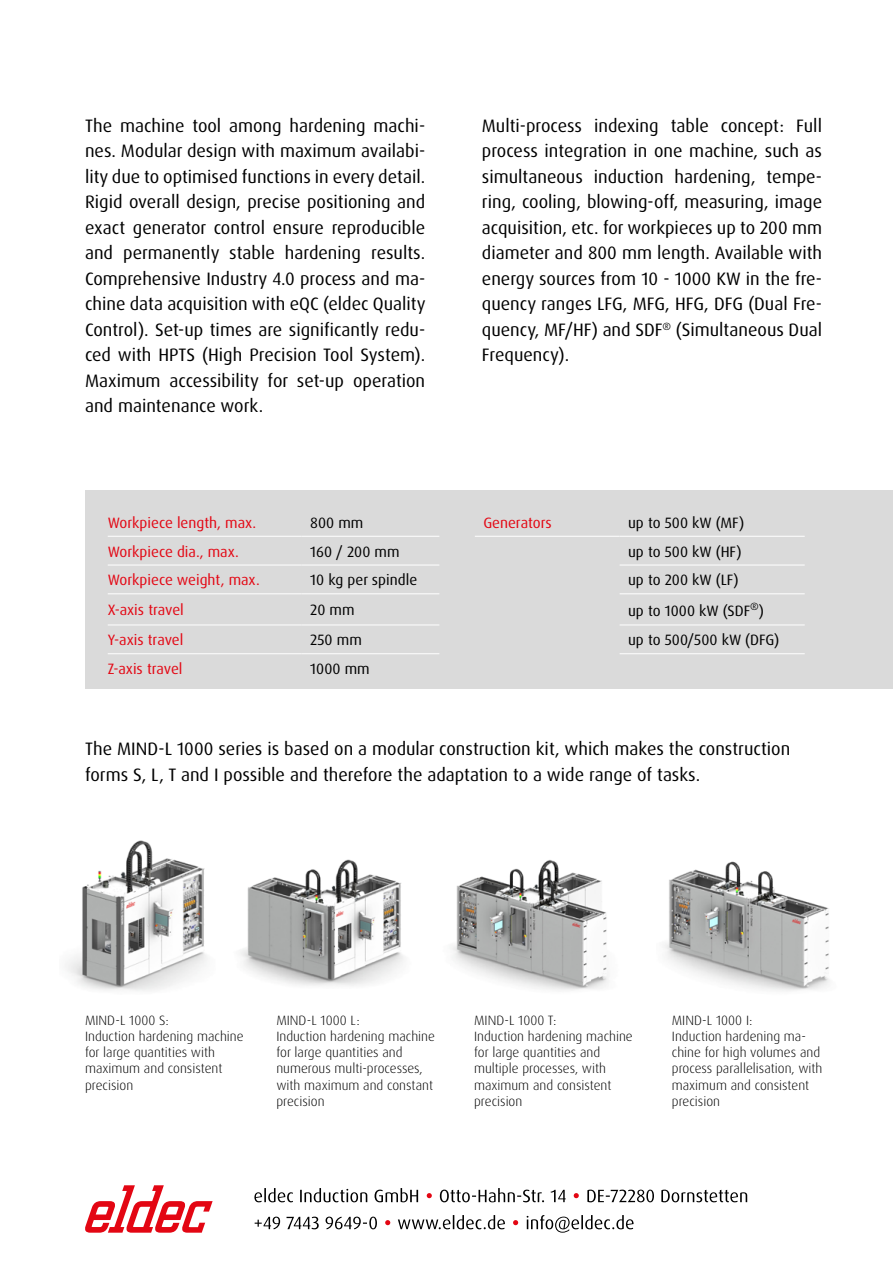
<style>
.page{position:relative;width:893px;height:1263px;background:#fff}
.page>*{position:absolute;margin:0;border:0;box-sizing:border-box;transform-origin:0 0}
.t1{font:18px/25.5px "Dax OT";color:#000;text-align:justify}
.t2{font:15px "Dax OT";color:#000}
.t3{font:15px "Dax OT";color:#e30613}
.t4{font:300 13.5px/16.2px "Dax OT";color:#000}
</style>
<div class="page">
<svg style="left:85px;top:1185px;width:128px;height:48px"></svg>
<svg style="left:527px;top:1215px;width:107px;height:18px"></svg>
<svg style="left:513px;top:1220px;width:5px;height:5px"></svg>
<svg style="left:398px;top:1215px;width:107px;height:14px"></svg>
<svg style="left:385px;top:1220px;width:5px;height:5px"></svg>
<svg style="left:255px;top:1216px;width:122px;height:13px"></svg>
<svg style="left:587px;top:1189px;width:160px;height:13px"></svg>
<svg style="left:574px;top:1193px;width:5px;height:5px"></svg>
<svg style="left:440px;top:1188px;width:126px;height:14px"></svg>
<svg style="left:427px;top:1193px;width:5px;height:5px"></svg>
<svg style="left:254px;top:1188px;width:164px;height:14px"></svg>
<div style="left:85px;top:490px;width:808px;height:199px;background:#dadada"></div>
<hr style="left:620px;top:536px;width:185px;height:1px;background:#fff">
<hr style="left:620px;top:565px;width:185px;height:1px;background:#fff">
<hr style="left:620px;top:593px;width:185px;height:1px;background:#fff">
<hr style="left:620px;top:625px;width:185px;height:1px;background:#fff">
<hr style="left:620px;top:653px;width:185px;height:1px;background:#fff">
<hr style="left:108px;top:536px;width:194px;height:1px;background:#fff">
<hr style="left:302px;top:536px;width:137px;height:1px;background:#fff">
<hr style="left:475px;top:536px;width:145px;height:1px;background:#fff">
<hr style="left:108px;top:565px;width:194px;height:1px;background:#fff">
<hr style="left:302px;top:565px;width:137px;height:1px;background:#fff">
<hr style="left:108px;top:593px;width:194px;height:1px;background:#fff">
<hr style="left:302px;top:593px;width:137px;height:1px;background:#fff">
<hr style="left:108px;top:625px;width:194px;height:1px;background:#fff">
<hr style="left:302px;top:625px;width:137px;height:1px;background:#fff">
<hr style="left:108px;top:653px;width:194px;height:1px;background:#fff">
<hr style="left:302px;top:653px;width:137px;height:1px;background:#fff">
<img style="left:664px;top:861px;width:166px;height:130px">
<img style="left:240px;top:859px;width:164px;height:127px">
<img style="left:450px;top:860px;width:158px;height:131px">
<img style="left:65px;top:840px;width:142px;height:151px">
<p class="t1" style="left:85px;top:113px;width:342px">The machine tool among hardening machi&shy;nes. Modular design with maximum availabi&shy;lity due to optimised functions in every detail.<br>Rigid overall design, precise positioning and exact generator control ensure reproducible and permanently stable hardening results.<br>Comprehensive Industry 4.0 process and ma&shy;chine data acquisition with eQC (eldec Quality Control). Set-up times are significantly redu&shy;ced with HPTS (High Precision Tool System).<br>Maximum accessibility for set-up operation and maintenance work.</p>
<p class="t1" style="left:482px;top:113px;width:342px">Multi-process indexing table concept: Full process integration in one machine, such as simultaneous induction hardening, tempe&shy;ring, cooling, blowing-off, measuring, image acquisition, etc. for workpieces up to 200 mm diameter and 800 mm length. Available with energy sources from 10 - 1000 KW in the fre&shy;quency ranges LFG, MFG, HFG, DFG (Dual Fre&shy;quency, MF/HF) and SDF<sup>®</sup> (Simultaneous Dual Frequency).</p>
<p class="t3" style="left:108px;top:513px;width:150px">Workpiece length, max.</p>
<p class="t2" style="left:310px;top:513px;width:55px">800 mm</p>
<p class="t3" style="left:483px;top:513px;width:70px">Generators</p>
<p class="t2" style="left:628px;top:513px;width:118px">up to 500 kW (MF)</p>
<p class="t3" style="left:108px;top:542px;width:133px">Workpiece dia., max.</p>
<p class="t2" style="left:310px;top:542px;width:91px">160 / 200 mm</p>
<p class="t2" style="left:628px;top:542px;width:115px">up to 500 kW (HF)</p>
<p class="t3" style="left:108px;top:571px;width:154px">Workpiece weight, max.</p>
<p class="t2" style="left:310px;top:571px;width:109px">10 kg per spindle</p>
<p class="t2" style="left:628px;top:571px;width:112px">up to 200 kW (LF)</p>
<p class="t3" style="left:108px;top:601px;width:78px">X-axis travel</p>
<p class="t2" style="left:310px;top:601px;width:46px">20 mm</p>
<p class="t2" style="left:628px;top:602px;width:137px">up to 1000 kW (SDF<sup>®</sup>)</p>
<p class="t3" style="left:108px;top:630px;width:77px">Y-axis travel</p>
<p class="t2" style="left:310px;top:630px;width:53px">250 mm</p>
<p class="t2" style="left:628px;top:630px;width:153px">up to 500/500 kW (DFG)</p>
<p class="t3" style="left:108px;top:659px;width:76px">Z-axis travel</p>
<p class="t2" style="left:310px;top:659px;width:61px">1000 mm</p>
<p class="t1" style="left:85px;top:736px;width:707px">The MIND-L 1000 series is based on a modular construction kit, which makes the construction forms S, L, T and I possible and therefore the adaptation to a wide range of tasks.</p>
<p class="t4" style="left:85px;top:1012px;width:160px">MIND-L 1000 S:<br>Induction hardening machine for large quantities with maximum and consistent precision</p>
<p class="t4" style="left:276px;top:1012px;width:160px">MIND-L 1000 L:<br>Induction hardening machine for large quantities and numerous multi-processes, with maximum and constant precision</p>
<p class="t4" style="left:474px;top:1012px;width:160px">MIND-L 1000 T:<br>Induction hardening machine for large quantities and multiple processes, with maximum and consistent precision</p>
<p class="t4" style="left:672px;top:1012px;width:152px">MIND-L 1000 I:<br>Induction hardening ma&shy;chine for high volumes and process parallelisation, with maximum and consistent precision</p>
</div>
